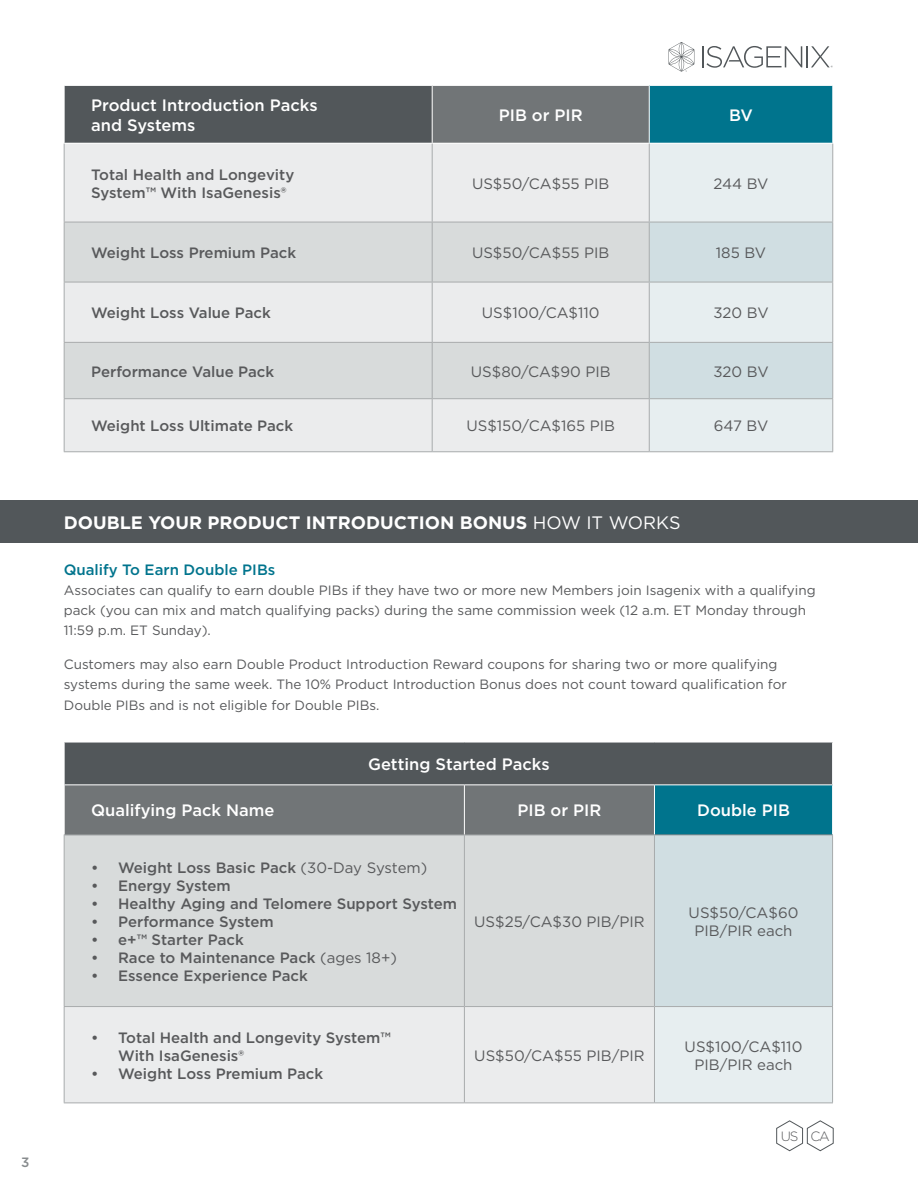
<style>
.page{position:relative;width:918px;height:1188px;background:#fff}
.page>*{position:absolute;margin:0;border:0;box-sizing:border-box;transform-origin:0 0}
.t1{font:700 18px "Gotham";color:#fff}
.t2{font:500 16.5px/19.8px "Gotham";color:#fff}
.t3{font:500 15px/18px "Gotham";color:#58595b}
.t4{font:15px/18px "Gotham";color:#58595b;text-align:center}
.t5{font:500 15px "Gotham";color:#00748d}
.t6{font:13.5px/20.2px "Gotham";color:#58595b}
.t7{font:300 13.5px "Gotham";color:#58595b}
.t8{font:500 13.5px "Gotham";color:#878b8d}
.s1{font-weight:400}
</style>
<div class="page">
<hr style="left:806px;top:46px;width:2px;height:21px;background:#52575a">
<svg style="left:811px;top:46px;width:22px;height:21px"></svg>
<svg style="left:702px;top:46px;width:100px;height:22px"></svg>
<svg style="left:669px;top:42px;width:25px;height:30px"></svg>
<svg style="left:776px;top:1120px;width:58px;height:31px"></svg>
<div style="left:0;top:501px;width:918px;height:42px;background:#52575a"></div>
<div style="left:64px;top:85px;width:368px;height:58px;background:#52575a"></div>
<div style="left:432px;top:85px;width:217px;height:58px;background:#717577"></div>
<div style="left:649px;top:85px;width:184px;height:58px;background:#00748d"></div>
<div style="left:65px;top:144px;width:584px;height:307px;background:#ebeced"></div>
<div style="left:650px;top:144px;width:182px;height:307px;background:#e7eef0"></div>
<svg style="left:65px;top:223px;width:584px;height:175px;background:#dee0e0"></svg>
<svg style="left:650px;top:223px;width:182px;height:175px;background:#d7e3e6"></svg>
<hr style="left:64px;top:85px;width:368px;height:1px;background:#fff">
<hr style="left:64px;top:86px;width:1px;height:57px;background:#fff">
<hr style="left:432px;top:85px;width:217px;height:1px;background:#fff">
<hr style="left:649px;top:85px;width:184px;height:1px;background:#fff">
<hr style="left:832px;top:86px;width:1px;height:57px;background:#fff">
<hr style="left:432px;top:86px;width:1px;height:57px;background:#fff">
<hr style="left:649px;top:86px;width:1px;height:57px;background:#fff">
<hr style="left:64px;top:144px;width:1px;height:78px;background:#a8abac">
<hr style="left:832px;top:144px;width:1px;height:78px;background:#a8abac">
<hr style="left:64px;top:222px;width:1px;height:60px;background:#a8abac">
<hr style="left:832px;top:222px;width:1px;height:60px;background:#a8abac">
<hr style="left:64px;top:282px;width:1px;height:60px;background:#a8abac">
<hr style="left:832px;top:282px;width:1px;height:60px;background:#a8abac">
<hr style="left:64px;top:343px;width:1px;height:55px;background:#a8abac">
<hr style="left:832px;top:343px;width:1px;height:55px;background:#a8abac">
<hr style="left:64px;top:399px;width:1px;height:52px;background:#a8abac">
<hr style="left:832px;top:399px;width:1px;height:52px;background:#a8abac">
<hr style="left:64px;top:451px;width:368px;height:1px;background:#a8abac">
<hr style="left:432px;top:451px;width:217px;height:1px;background:#a8abac">
<hr style="left:649px;top:451px;width:184px;height:1px;background:#a8abac">
<hr style="left:432px;top:144px;width:1px;height:78px;background:#a8abac">
<hr style="left:649px;top:144px;width:1px;height:78px;background:#a8abac">
<hr style="left:64px;top:222px;width:368px;height:1px;background:#a8abac">
<hr style="left:432px;top:222px;width:217px;height:1px;background:#a8abac">
<hr style="left:432px;top:222px;width:1px;height:60px;background:#a8abac">
<hr style="left:649px;top:222px;width:184px;height:1px;background:#a8abac">
<hr style="left:649px;top:222px;width:1px;height:60px;background:#a8abac">
<hr style="left:64px;top:282px;width:368px;height:1px;background:#a8abac">
<hr style="left:432px;top:282px;width:217px;height:1px;background:#a8abac">
<hr style="left:432px;top:282px;width:1px;height:60px;background:#a8abac">
<hr style="left:649px;top:282px;width:184px;height:1px;background:#a8abac">
<hr style="left:649px;top:282px;width:1px;height:60px;background:#a8abac">
<hr style="left:64px;top:342px;width:368px;height:1px;background:#a8abac">
<hr style="left:432px;top:342px;width:217px;height:1px;background:#a8abac">
<hr style="left:432px;top:343px;width:1px;height:55px;background:#a8abac">
<hr style="left:649px;top:342px;width:184px;height:1px;background:#a8abac">
<hr style="left:649px;top:343px;width:1px;height:55px;background:#a8abac">
<hr style="left:64px;top:398px;width:368px;height:1px;background:#a8abac">
<hr style="left:432px;top:398px;width:217px;height:1px;background:#a8abac">
<hr style="left:432px;top:399px;width:1px;height:52px;background:#a8abac">
<hr style="left:649px;top:398px;width:184px;height:1px;background:#a8abac">
<hr style="left:649px;top:399px;width:1px;height:52px;background:#a8abac">
<div style="left:64px;top:742px;width:769px;height:43px;background:#52575a"></div>
<div style="left:65px;top:785px;width:589px;height:49px;background:#717577"></div>
<div style="left:654px;top:785px;width:179px;height:50px;background:#00748d"></div>
<div style="left:65px;top:835px;width:589px;height:171px;background:#d8dbdb"></div>
<div style="left:654px;top:835px;width:179px;height:172px;background:#d0dee2"></div>
<div style="left:65px;top:1007px;width:589px;height:96px;background:#ebeced"></div>
<div style="left:654px;top:1007px;width:179px;height:96px;background:#e7eef0"></div>
<hr style="left:64px;top:834px;width:400px;height:1px;background:#878b8d">
<hr style="left:464px;top:834px;width:190px;height:1px;background:#878b8d">
<hr style="left:654px;top:834px;width:179px;height:1px;background:#878b8d">
<hr style="left:64px;top:835px;width:1px;height:171px;background:#a8abac">
<hr style="left:832px;top:835px;width:1px;height:171px;background:#a8abac">
<hr style="left:64px;top:1007px;width:1px;height:96px;background:#a8abac">
<hr style="left:832px;top:1007px;width:1px;height:96px;background:#a8abac">
<hr style="left:464px;top:835px;width:1px;height:171px;background:#a8abac">
<hr style="left:654px;top:835px;width:1px;height:171px;background:#a8abac">
<hr style="left:64px;top:1006px;width:400px;height:1px;background:#a8abac">
<hr style="left:464px;top:1006px;width:190px;height:1px;background:#a8abac">
<hr style="left:464px;top:1007px;width:1px;height:96px;background:#a8abac">
<hr style="left:654px;top:1006px;width:179px;height:1px;background:#a8abac">
<hr style="left:654px;top:1007px;width:1px;height:96px;background:#a8abac">
<hr style="left:64px;top:1103px;width:400px;height:1px;background:#a8abac">
<hr style="left:464px;top:1103px;width:190px;height:1px;background:#a8abac">
<hr style="left:654px;top:1103px;width:179px;height:1px;background:#a8abac">
<hr style="left:64px;top:742px;width:400px;height:1px;background:#fff">
<hr style="left:64px;top:742px;width:1px;height:42px;background:#fff">
<hr style="left:464px;top:742px;width:190px;height:1px;background:#fff">
<hr style="left:654px;top:742px;width:179px;height:1px;background:#fff">
<hr style="left:832px;top:742px;width:1px;height:42px;background:#fff">
<hr style="left:64px;top:784px;width:400px;height:1px;background:#fff">
<hr style="left:464px;top:784px;width:190px;height:1px;background:#fff">
<hr style="left:654px;top:784px;width:179px;height:1px;background:#fff">
<hr style="left:832px;top:785px;width:1px;height:49px;background:#fff">
<hr style="left:464px;top:785px;width:1px;height:49px;background:#fff">
<hr style="left:654px;top:785px;width:1px;height:49px;background:#fff">
<p class="t8" style="left:21px;top:1153px;width:10px">3</p>
<p class="t2" style="left:91px;top:95px;width:228px">Product Introduction Packs and Systems</p>
<p class="t2" style="left:499px;top:105px;width:85px">PIB or PIR</p>
<p class="t2" style="left:729px;top:105px;width:25px">BV</p>
<p class="t3" style="left:91px;top:165px;width:205px">Total Health and Longevity<br>System™ With IsaGenesis®</p>
<p class="t4" style="left:472px;top:174px;width:139px">US$50/CA$55 PIB</p>
<p class="t4" style="left:714px;top:174px;width:57px">244 BV</p>
<p class="t3" style="left:91px;top:244px;width:207px">Weight Loss Premium Pack</p>
<p class="t4" style="left:472px;top:243px;width:139px">US$50/CA$55 PIB</p>
<p class="t4" style="left:716px;top:243px;width:52px">185 BV</p>
<p class="t3" style="left:91px;top:304px;width:181px">Weight Loss Value Pack</p>
<p class="t4" style="left:482px;top:304px;width:119px">US$100/CA$110</p>
<p class="t4" style="left:713px;top:304px;width:57px">320 BV</p>
<p class="t3" style="left:91px;top:362px;width:185px">Performance Value Pack</p>
<p class="t4" style="left:471px;top:362px;width:141px">US$80/CA$90 PIB</p>
<p class="t4" style="left:713px;top:362px;width:57px">320 BV</p>
<p class="t3" style="left:91px;top:417px;width:204px">Weight Loss Ultimate Pack</p>
<p class="t4" style="left:466px;top:417px;width:150px">US$150/CA$165 PIB</p>
<p class="t4" style="left:714px;top:417px;width:56px">647 BV</p>
<h1 class="t1" style="left:64px;top:511px;width:618px">DOUBLE YOUR PRODUCT INTRODUCTION BONUS <span class="s1">HOW IT WORKS</span></h1>
<p class="t5" style="left:64px;top:560px;width:213px">Qualify To Earn Double PIBs</p>
<p class="t6" style="left:64px;top:580px;width:753px">Associates can qualify to earn double PIBs if they have two or more new Members join Isagenix with a qualifying pack (you can mix and match qualifying packs) during the same commission week (12 a.m. ET Monday through<br>11:59 p.m. ET Sunday).</p>
<p class="t6" style="left:64px;top:654px;width:725px">Customers may also earn Double Product Introduction Reward coupons for sharing two or more qualifying systems during the same week. The 10% Product Introduction Bonus does not count toward qualification for<br>Double PIBs and is not eligible for Double PIBs.</p>
<p class="t2" style="left:368px;top:754px;width:183px">Getting Started Packs</p>
<p class="t2" style="left:91px;top:800px;width:185px">Qualifying Pack Name</p>
<p class="t2" style="left:517px;top:800px;width:85px">PIB or PIR</p>
<p class="t2" style="left:697px;top:800px;width:94px">Double PIB</p>
<p class="t3" style="left:91px;top:858px;width:338px">• Weight Loss Basic Pack <span class="s1">(30-Day System)</span></p>
<p class="t3" style="left:91px;top:876px;width:141px">• Energy System</p>
<p class="t3" style="left:91px;top:894px;width:367px">• Healthy Aging and Telomere Support System</p>
<p class="t3" style="left:91px;top:912px;width:184px">• Performance System</p>
<p class="t3" style="left:91px;top:930px;width:154px">• e+™ Starter Pack</p>
<p class="t3" style="left:91px;top:948px;width:307px">• Race to Maintenance Pack <span class="s1">(ages 18+)</span></p>
<p class="t3" style="left:91px;top:966px;width:218px">• Essence Experience Pack</p>
<p class="t3" style="left:118px;top:1028px;width:274px;text-indent:-27px">• Total Health and Longevity System™<br>With IsaGenesis®</p>
<p class="t3" style="left:91px;top:1064px;width:234px">• Weight Loss Premium Pack</p>
<p class="t4" style="left:474px;top:912px;width:172px">US$25/CA$30 PIB/PIR</p>
<p class="t4" style="left:689px;top:903px;width:111px">US$50/CA$60<br>PIB/PIR each</p>
<p class="t4" style="left:474px;top:1046px;width:172px">US$50/CA$55 PIB/PIR</p>
<p class="t4" style="left:685px;top:1037px;width:119px">US$100/CA$110<br>PIB/PIR each</p>
<p class="t7" style="left:781px;top:1127px;width:50px">US CA</p>
</div>
